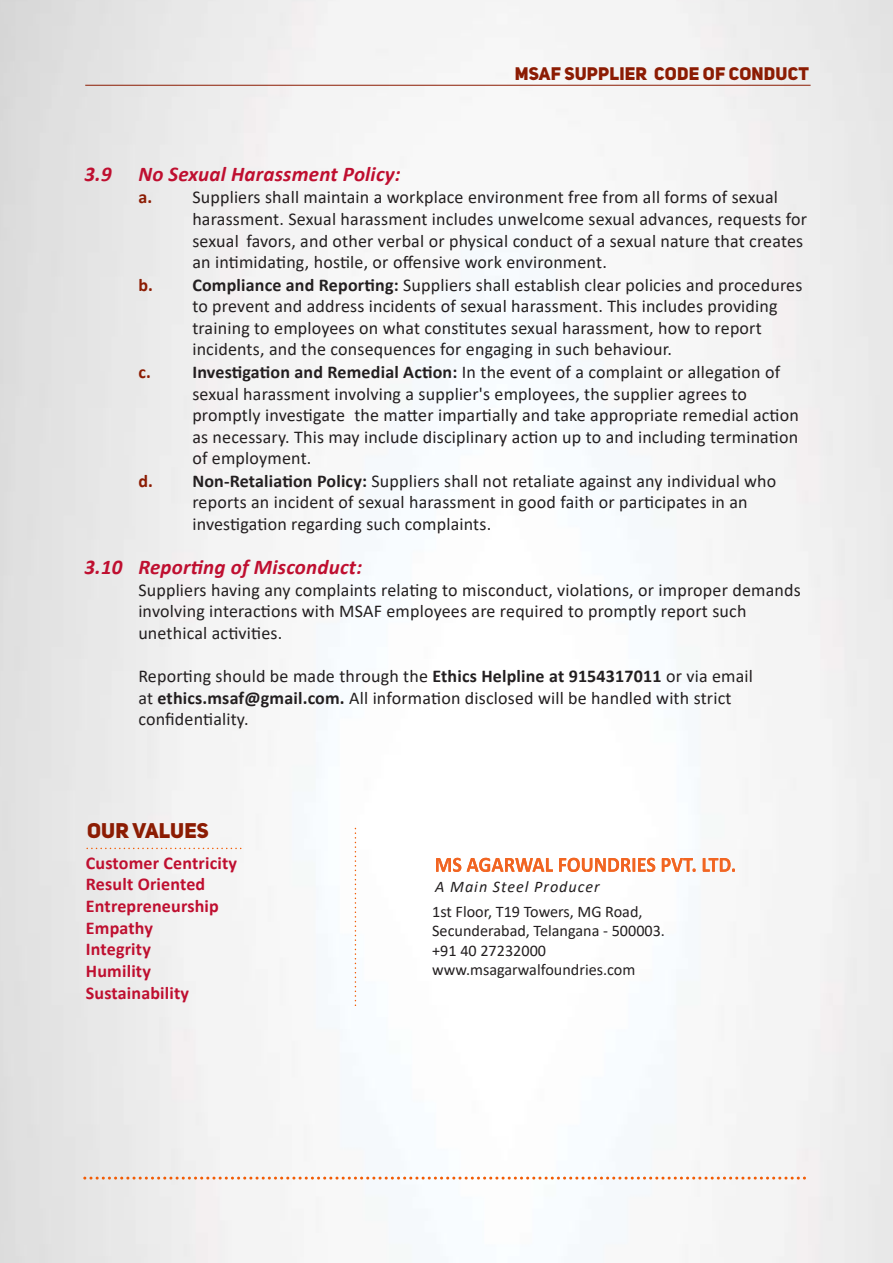
<style>
.page{position:relative;width:893px;height:1263px;background:#fff}
.page>*{position:absolute;margin:0;border:0;box-sizing:border-box;transform-origin:0 0}
.t1{font:italic 700 21px "Calibri";letter-spacing:.01em;color:#bf0f30}
.t2{font:21px "Uni Sans Heavy CAPS";letter-spacing:.01em;color:#8c1c03}
.t3{font:18px/21.6px "Calibri";letter-spacing:.01em;color:#231f20}
.t4{font:700 18px/21.6px "Calibri";letter-spacing:.01em;color:#bf0f30}
.t5{font:18px "Uni Sans Heavy CAPS";letter-spacing:.01em;color:#8c1c03}
.t6{font:16.2px/19.5px "Calibri";color:#231f20}
.t7{font:italic 16.2px "Calibri";letter-spacing:.06em;color:#231f20}
.s1{font-weight:700;color:#8c1c03}
.s2{font-weight:700}
</style>
<div class="page">
<img style="left:0;top:0;width:893px;height:1263px">
<hr style="left:85px;top:85px;width:726px;height:1px;background:#8c1c03">
<svg style="left:85px;top:1176px;width:725px;height:3px"></svg>
<svg style="left:355px;top:828px;width:1px;height:181px"></svg>
<svg style="left:83px;top:848px;width:158px;height:1px"></svg>
<svg style="left:436px;top:858px;width:25px;height:14px"></svg>
<svg style="left:467px;top:858px;width:86px;height:14px"></svg>
<svg style="left:559px;top:858px;width:96px;height:14px"></svg>
<svg style="left:662px;top:858px;width:34px;height:14px"></svg>
<svg style="left:703px;top:858px;width:32px;height:14px"></svg>
<p class="t5" style="left:515px;top:62px;width:296px">MSAF SUPPLIER CODE OF CONDUCT</p>
<p class="t1" style="left:84px;top:159px;width:29px">3.9</p>
<p class="t1" style="left:138px;top:159px;width:264px">No Sexual Harassment Policy:</p>
<p class="t3" style="left:138px;top:186px;width:641px"><span class="s1">a.</span> Suppliers shall maintain a workplace environment free from all forms of sexual</p>
<p class="t3" style="left:192px;top:208px;width:616px">harassment. Sexual harassment includes unwelcome sexual advances, requests for</p>
<p class="t3" style="left:192px;top:229px;width:612px">sexual favors, and other verbal or physical conduct of a sexual nature that creates</p>
<p class="t3" style="left:192px;top:251px;width:416px">an intimidating, hostile, or offensive work environment.</p>
<p class="t3" style="left:138px;top:273px;width:665px"><span class="s1">b.</span> <span class="s2">Compliance and Reporting:</span> Suppliers shall establish clear policies and procedures</p>
<p class="t3" style="left:192px;top:295px;width:587px">to prevent and address incidents of sexual harassment. This includes providing</p>
<p class="t3" style="left:192px;top:317px;width:571px">training to employees on what constitutes sexual harassment, how to report</p>
<p class="t3" style="left:192px;top:338px;width:481px">incidents, and the consequences for engaging in such behaviour.</p>
<p class="t3" style="left:138px;top:361px;width:643px"><span class="s1">c.</span> <span class="s2">Investigation and Remedial Action:</span> In the event of a complaint or allegation of</p>
<p class="t3" style="left:192px;top:382px;width:556px">sexual harassment involving a supplier's employees, the supplier agrees to</p>
<p class="t3" style="left:192px;top:404px;width:608px">promptly investigate the matter impartially and take appropriate remedial action</p>
<p class="t3" style="left:192px;top:425px;width:607px">as necessary. This may include disciplinary action up to and including termination</p>
<p class="t3" style="left:192px;top:447px;width:121px">of employment.</p>
<p class="t3" style="left:138px;top:470px;width:639px"><span class="s1">d.</span> <span class="s2">Non-Retaliation Policy:</span> Suppliers shall not retaliate against any individual who</p>
<p class="t3" style="left:192px;top:491px;width:557px">reports an incident of sexual harassment in good faith or participates in an</p>
<p class="t3" style="left:192px;top:513px;width:300px">investigation regarding such complaints.</p>
<p class="t1" style="left:84px;top:552px;width:279px">3.10 Reporting of Misconduct:</p>
<p class="t3" style="left:138px;top:578px;width:664px">Suppliers having any complaints relating to misconduct, violations, or improper demands involving interactions with MSAF employees are required to promptly report such unethical activities.</p>
<p class="t3" style="left:138px;top:665px;width:616px">Reporting should be made through the <span class="s2">Ethics Helpline at 9154317011</span> or via email at <span class="s2">ethics.msaf@gmail.com.</span> All information disclosed will be handled with strict confidentiality.</p>
<p class="t2" style="left:87px;top:817px;width:123px">OUR VALUES</p>
<p class="t4" style="left:86px;top:852px;width:153px">Customer Centricity<br>Result Oriented<br>Entrepreneurship<br>Empathy<br>Integrity<br>Humility<br>Sustainability</p>
<p class="t7" style="left:435px;top:876px;width:166px">A Main Steel Producer</p>
<p class="t6" style="left:432px;top:901px;width:234px">1st Floor, T19 Towers, MG Road,<br>Secunderabad, Telangana - 500003. +91 40 27232000 www.msagarwalfoundries.com</p>
</div>
